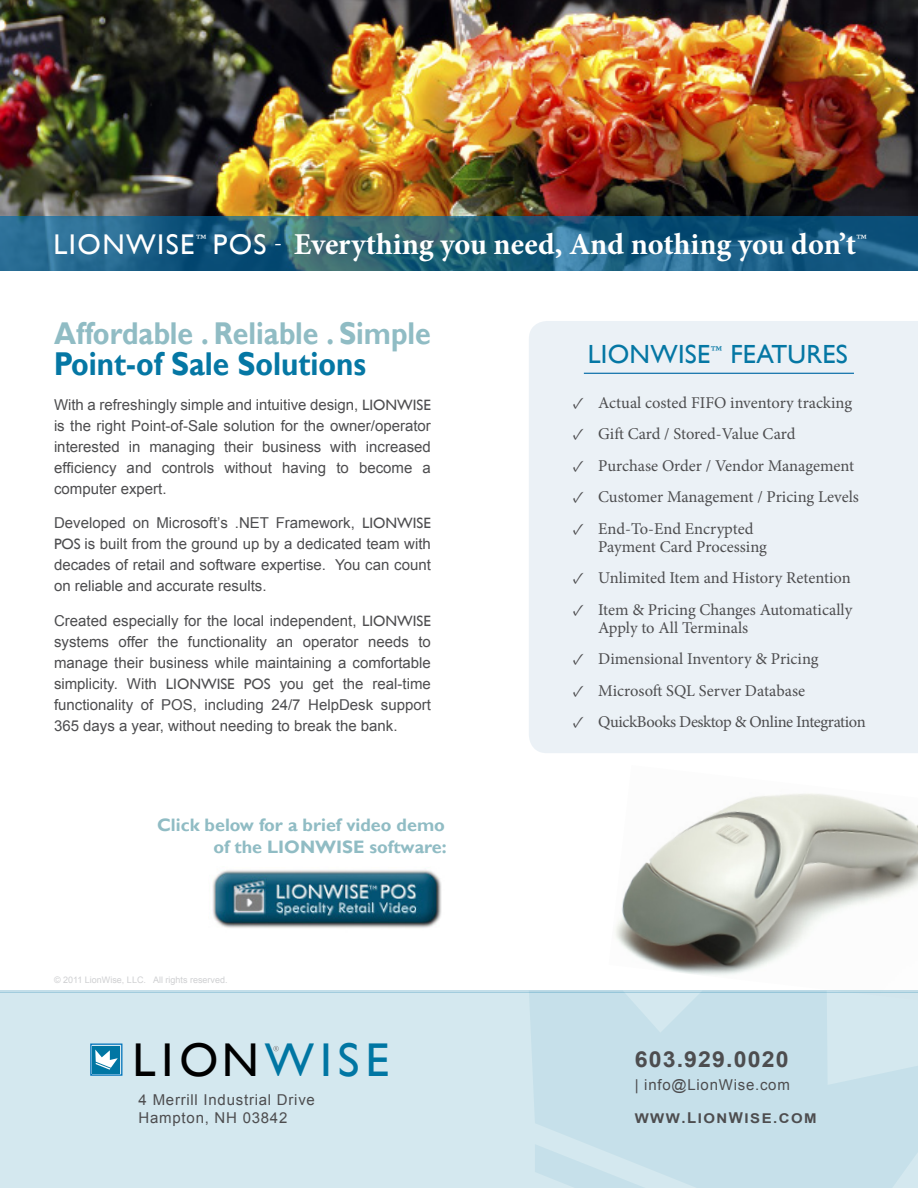
<style>
.page{position:relative;width:918px;height:1188px;background:#fff}
.page>*{position:absolute;margin:0;border:0;box-sizing:border-box;transform-origin:0 0}
.t1{font:47.4px "Gill Sans";letter-spacing:.125em;color:#000}
.t2{font:700 33px "Gill Sans";color:#0577a4;scale:.9 1}
.t3{font:700 31.5px "Gill Sans";color:#90bcc4;scale:.9 1}
.t4{font:700 30.45px "Minion Pro";color:#fff}
.t5{font:26.25px "Gill Sans";letter-spacing:.01em;color:#0577a4}
.t6{font:700 22.05px "Arial";letter-spacing:.05em;color:#4d4d4f;scale:1.05 1}
.t7{font:700 18px/21.6px "Gill Sans";color:#90bcc4;text-align:right}
.t8{font:16.5px/18px "Minion Pro";letter-spacing:-.005em;color:#4d4d4f}
.t9{font:16.5px "Minion Pro";letter-spacing:-.025em;color:#4d4d4f}
.t10{font:15px/21px "Arial";color:#4d4d4f;text-align:justify}
.t11{font:15px/18px "Arial";letter-spacing:.05em;color:#4d4d4f}
.t12{font:700 13.5px "Arial";letter-spacing:.1em;color:#4d4d4f;scale:1.11 1}
.t13{font:9px "Arial";color:#cfd0d2}
.s1{font-family:"Gill Sans";font-weight:400;font-size:28.5px}
.s2{font-weight:400;font-size:23.85px}
.s3{font-family:"Gill Sans"}
.s4{font-family:"Minion Pro"}
.s5{color:#0076a3}
.s6{font-size:15px}
</style>
<div class="page">
<img style="left:609px;top:793px;width:309px;height:198px">
<img style="left:0;top:0;width:918px;height:216px">
<div style="left:0;top:992px;width:918px;height:196px;background:#d4e8ef"></div>
<svg style="left:529px;top:993px;width:389px;height:195px;fill:#c6e0ea"></svg>
<svg style="left:535px;top:1144px;width:144px;height:44px"></svg>
<div style="left:90px;top:1044px;width:32px;height:32px;border:1px solid #0073bb"></div>
<div style="left:93px;top:1046px;width:27px;height:27px;background:#0076a3"></div>
<svg style="left:95px;top:1050px;width:23px;height:20px"></svg>
<hr style="left:0;top:991px;width:918px;height:2px;background:#0577a4">
<svg style="left:273px;top:1046px;width:6px;height:5px"></svg>
<svg style="left:0;top:216px;width:918px;height:55px;background:#1f6080"></svg>
<div style="left:529px;top:321px;width:389px;height:432px;background:#ebf1f6"></div>
<img style="left:212px;top:870px;width:230px;height:58px">
<hr style="left:584px;top:373px;width:270px;height:1px;background:#0069a5">
<h3 class="t4" style="left:54px;top:223px;width:815px"><span class="s1">LIONWISE</span><span class="s2">™</span> <span class="s1">POS</span> <span class="s2">-</span> Everything you need, And nothing you don’t<span class="s2">™</span></h3>
<h3 class="t3" style="left:54px;top:314px;width:420px">Affordable . Reliable . Simple</h3>
<h2 class="t2" style="left:54px;top:344px;width:348px">Point-of Sale Solutions</h2>
<p class="t10" style="left:54px;top:394px;width:378px">With a refreshingly simple and intuitive design, <span class="s3">LIONWISE </span>is the right Point-of-Sale solution for the owner/operator interested in managing their business with increased efficiency and controls without having to become a computer expert.</p>
<p class="t10" style="left:54px;top:513px;width:378px">Developed on Microsoft’s .NET Framework, <span class="s3">LIONWISE POS</span> is built from the ground up by a dedicated team with decades of retail and software expertise. You can count on reliable and accurate results.</p>
<p class="t10" style="left:54px;top:610px;width:378px">Created especially for the local independent, <span class="s3">LIONWISE </span>systems offer the functionality an operator needs to manage their business while maintaining a comfortable simplicity. With <span class="s3">LIONWISE POS</span> you get the real-time functionality of POS, including 24/7 HelpDesk support 365 days a year, without needing to break the bank.</p>
<p class="t7" style="left:157px;top:815px;width:291px">Click below for a brief video demo of the LIONWISE software:</p>
<p class="t13" style="left:54px;top:974px;width:175px">© 2011 LionWise, LLC. All rights reserved.</p>
<h3 class="t5" style="left:588px;top:338px;width:30px">LION</h3>
<h3 class="t5" style="left:650px;top:338px;width:170px">WISE<span class="s4">™</span> FEATURES</h3>
<p class="t8" style="left:573px;top:394px;width:281px">✓ Actual costed FIFO inventory tracking</p>
<p class="t8" style="left:573px;top:425px;width:224px">✓ Gift Card / Stored-Value Card</p>
<p class="t8" style="left:573px;top:457px;width:283px">✓ Purchase Order / Vendor Management</p>
<p class="t8" style="left:573px;top:488px;width:288px">✓ Customer Management / Pricing Levels</p>
<p class="t8" style="left:598px;top:520px;width:170px;text-indent:-25px">✓ End-To-End Encrypted<br>Payment Card Processing</p>
<p class="t8" style="left:573px;top:569px;width:280px">✓ Unlimited Item and History Retention</p>
<p class="t8" style="left:598px;top:601px;width:256px;text-indent:-25px">✓ Item &amp; Pricing Changes Automatically<br>Apply to All Terminals</p>
<p class="t8" style="left:573px;top:650px;width:247px">✓ Dimensional Inventory &amp; Pricing</p>
<p class="t8" style="left:573px;top:682px;width:234px">✓ Microsoft SQL Server Database</p>
<p class="t9" style="left:573px;top:711px;width:294px">✓ QuickBooks Desktop &amp; Online Integration</p>
<h1 class="t1" style="left:132px;top:1032px;width:258px">LION<span class="s5">WISE</span></h1>
<h3 class="t6" style="left:635px;top:1044px;width:148px">603.929.0020</h3>
<p class="t11" style="left:635px;top:1076px;width:157px">| info@LionWise.com</p>
<p class="t12" style="left:635px;top:1109px;width:165px">WWW<span class="s6">.L</span>ION<span class="s6">W</span>ISE.COM</p>
<p class="t11" style="left:139px;top:1091px;width:178px">4 Merrill Industrial Drive<br>Hampton, NH 03842</p>
</div>
